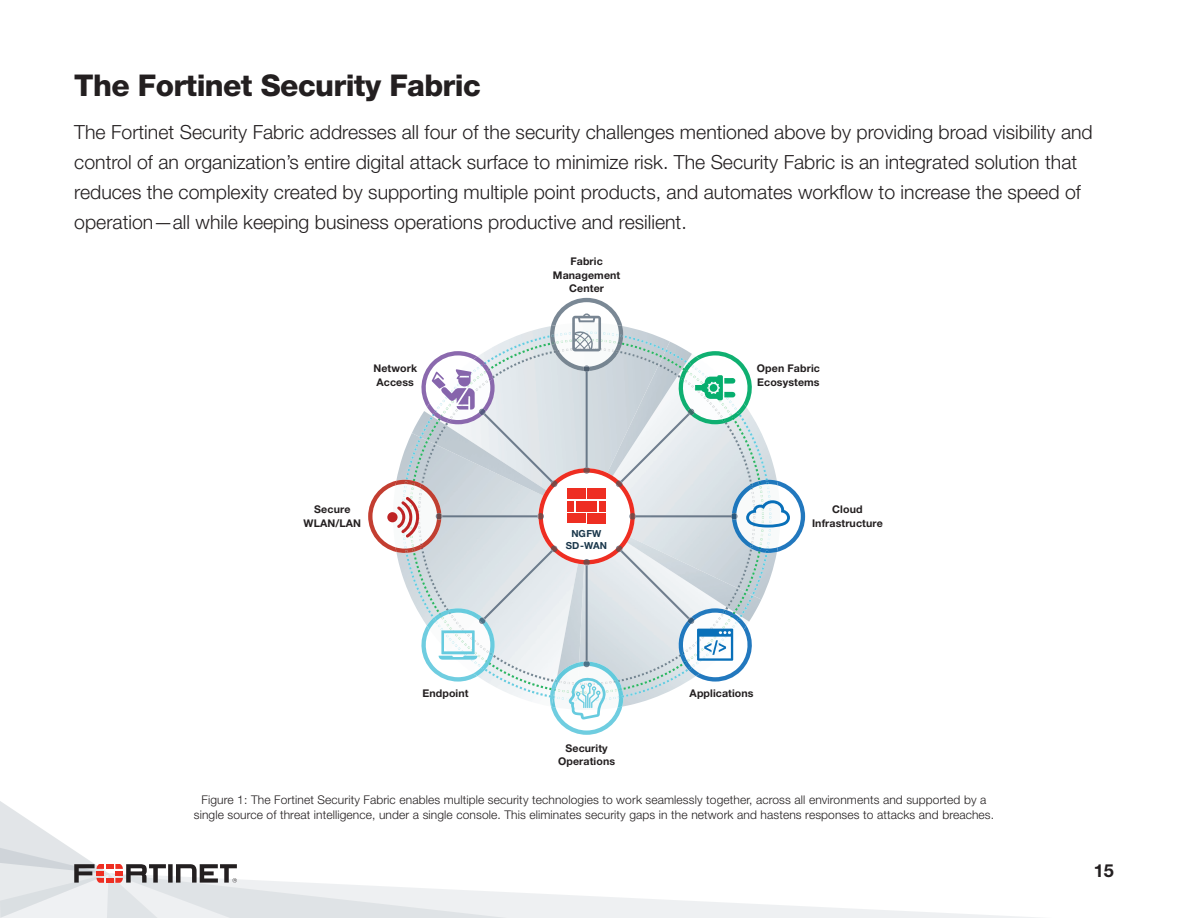
<style>
.page{position:relative;width:1188px;height:918px;background:#fff}
.page>*{position:absolute;margin:0;border:0;box-sizing:border-box;transform-origin:0 0}
.t1{font:800 30px "Helvetica Neue LT Pro";letter-spacing:-.02em;color:#231f20}
.t2{font:300 19.5px/30px "Helvetica Neue LT Pro";color:#231f20}
.t3{font:700 18px "Helvetica Neue LT Pro";color:#231f20}
.t4{font:300 12px/15px "Helvetica Neue LT Pro";letter-spacing:.01em;color:#231f20;text-align:center}
.t5{font:700 10.65px/13.6px "Helvetica Neue LT Pro";letter-spacing:.01em;color:#231f20;text-align:center}
.t6{font:700 9.75px/11.9px "Helvetica Neue LT Pro";color:#1a374b;text-align:center}
</style>
<div class="page">
<img style="left:528px;top:326px;width:117px;height:6px">
<svg style="left:402px;top:332px;width:369px;height:369px"></svg>
<svg style="left:409px;top:339px;width:355px;height:355px"></svg>
<img style="left:550px;top:326px;width:73px;height:45px">
<img style="left:579px;top:662px;width:44px;height:16px">
<img style="left:552px;top:662px;width:27px;height:16px">
<img style="left:427px;top:357px;width:68px;height:67px">
<img style="left:677px;top:608px;width:69px;height:68px">
<img style="left:677px;top:357px;width:69px;height:67px">
<img style="left:427px;top:608px;width:68px;height:68px">
<img style="left:396px;top:480px;width:45px;height:73px">
<img style="left:732px;top:480px;width:14px;height:73px">
<svg style="left:550px;top:678px;width:73px;height:57px"></svg>
<svg style="left:551px;top:298px;width:72px;height:55px"></svg>
<svg style="left:746px;top:480px;width:59px;height:73px"></svg>
<svg style="left:368px;top:481px;width:55px;height:72px"></svg>
<div style="left:387px;top:512px;width:11px;height:11px;background:#be2425;border-radius:50%"></div>
<img style="left:586px;top:566px;width:2px;height:95px">
<svg style="left:583px;top:661px;width:7px;height:6px"></svg>
<img style="left:636px;top:515px;width:95px;height:2px">
<svg style="left:731px;top:513px;width:7px;height:7px"></svg>
<img style="left:586px;top:372px;width:2px;height:95px">
<svg style="left:583px;top:365px;width:7px;height:7px"></svg>
<img style="left:442px;top:515px;width:95px;height:2px">
<svg style="left:436px;top:513px;width:6px;height:7px"></svg>
<img style="left:621px;top:550px;width:69px;height:69px">
<svg style="left:680px;top:610px;width:76px;height:72px"></svg>
<img style="left:621px;top:413px;width:69px;height:69px">
<svg style="left:681px;top:351px;width:74px;height:72px"></svg>
<img style="left:484px;top:413px;width:69px;height:69px">
<img style="left:484px;top:550px;width:69px;height:69px">
<svg style="left:537px;top:467px;width:99px;height:99px"></svg>
<svg style="left:418px;top:610px;width:75px;height:72px"></svg>
<svg style="left:418px;top:351px;width:75px;height:71px"></svg>
<svg style="left:0;top:801px;width:1040px;height:117px"></svg>
<h1 class="t1" style="left:74px;top:67px;width:408px">The Fortinet Security Fabric</h1>
<p class="t2" style="left:74px;top:117px;width:1020px">The Fortinet Security Fabric addresses all four of the security challenges mentioned above by providing broad visibility and control of an organization’s entire digital attack surface to minimize risk. The Security Fabric is an integrated solution that reduces the complexity created by supporting multiple point products, and automates workflow to increase the speed of operation—all while keeping business operations productive and resilient.</p>
<p class="t5" style="left:373px;top:362px;width:45px;text-align:left">Network<br>Access</p>
<p class="t5" style="left:304px;top:502px;width:59px">Secure<br>WLAN/LAN</p>
<p class="t5" style="left:553px;top:254px;width:69px">Fabric<br>Management<br>Center</p>
<p class="t6" style="left:566px;top:527px;width:43px">NGFW<br>SD-WAN</p>
<p class="t5" style="left:757px;top:362px;width:65px;text-align:left">Open Fabric<br>Ecosystems</p>
<p class="t5" style="left:812px;top:502px;width:72px">Cloud<br>Infrastructure</p>
<p class="t5" style="left:422px;top:686px;width:48px">Endpoint</p>
<p class="t5" style="left:690px;top:686px;width:66px">Applications</p>
<p class="t5" style="left:558px;top:741px;width:59px">Security<br>Operations</p>
<p class="t4" style="left:194px;top:792px;width:802px">Figure 1: The Fortinet Security Fabric enables multiple security technologies to work seamlessly together, across all environments and supported by a single source of threat intelligence, under a single console. This eliminates security gaps in the network and hastens responses to attacks and breaches.</p>
<p class="t3" style="left:1094px;top:859px;width:22px">15</p>
</div>
